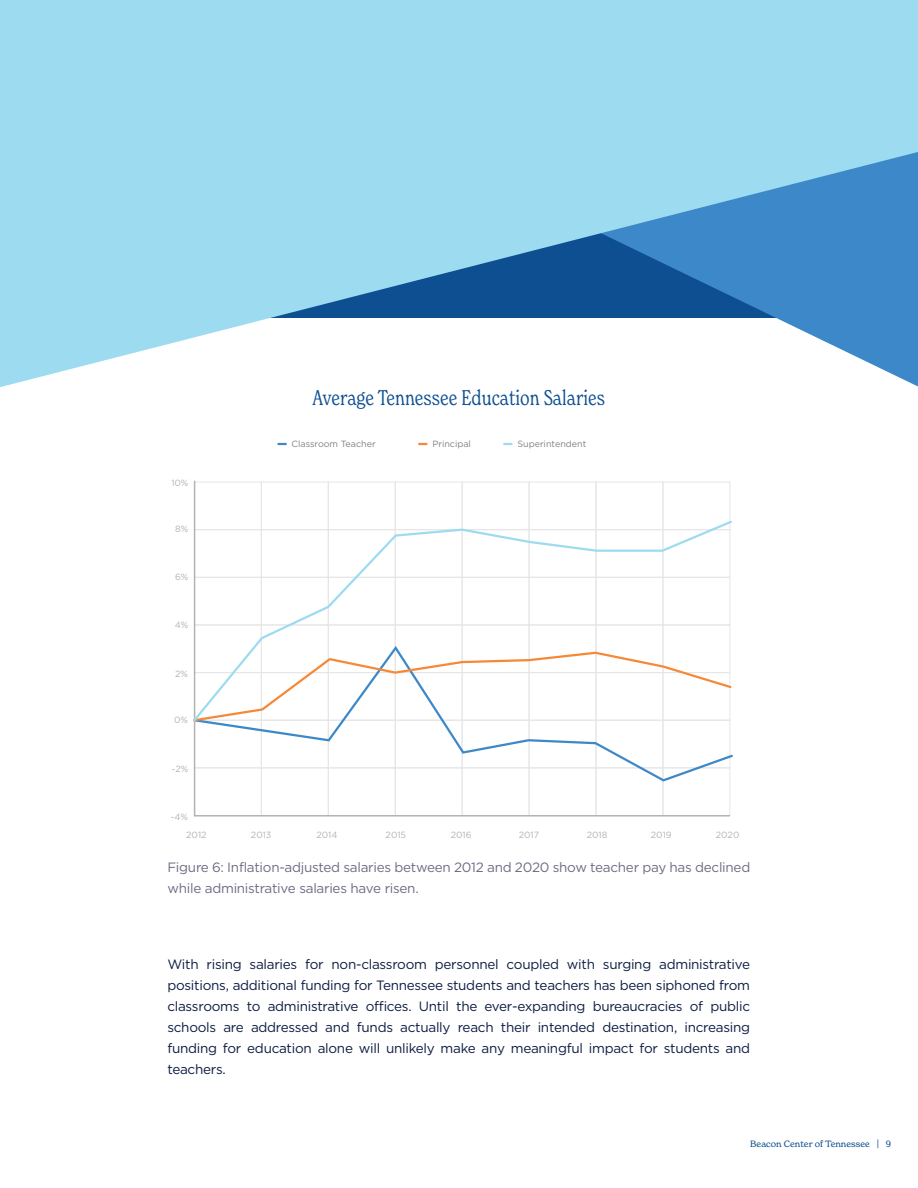
<style>
.page{position:relative;width:918px;height:1188px;background:#fff}
.page>*{position:absolute;margin:0;border:0;box-sizing:border-box;transform-origin:0 0}
.t1{font:300 condensed 21px "New Spirit";color:#0e4f91}
.t2{font:13.5px/21px "Gotham";letter-spacing:-.02em;color:#0c1b41;text-align:justify}
.t3{font:13.5px/21px "Gotham";letter-spacing:-.02em;color:#6d6c85}
.t4{font:9px "Gotham";color:#b3b3b3}
.t5{font:9px "Gotham";color:#808080}
.t6{font:9px "New Spirit";color:#0e4f91}
</style>
<div class="page">
<svg style="left:193px;top:480px;width:538px;height:337px"></svg>
<svg style="left:278px;top:443px;width:8px;height:2px"></svg>
<svg style="left:419px;top:443px;width:8px;height:2px"></svg>
<svg style="left:504px;top:443px;width:8px;height:2px"></svg>
<svg style="left:193px;top:723px;width:540px;height:60px"></svg>
<svg style="left:193px;top:519px;width:539px;height:204px"></svg>
<svg style="left:0;top:0;width:918px;height:387px;background:#97cee8"></svg>
<h1 class="t1" style="left:312px;top:384px;width:294px">Average Tennessee Education Salaries</h1>
<p class="t4" style="left:171px;top:478px;width:19px">10%</p>
<p class="t4" style="left:175px;top:523px;width:15px">8%</p>
<p class="t4" style="left:175px;top:572px;width:15px">6%</p>
<p class="t4" style="left:175px;top:620px;width:15px">4%</p>
<p class="t4" style="left:175px;top:668px;width:14px">2%</p>
<p class="t4" style="left:174px;top:715px;width:15px">0%</p>
<p class="t4" style="left:172px;top:763px;width:18px">-2%</p>
<p class="t4" style="left:171px;top:812px;width:19px">-4%</p>
<p class="t5" style="left:291px;top:439px;width:86px">Classroom Teacher</p>
<p class="t5" style="left:432px;top:439px;width:40px">Principal</p>
<p class="t5" style="left:517px;top:439px;width:71px">Superintendent</p>
<p class="t4" style="left:186px;top:829px;width:22px">2012</p>
<p class="t4" style="left:251px;top:829px;width:22px">2013</p>
<p class="t4" style="left:316px;top:829px;width:23px">2014</p>
<p class="t4" style="left:386px;top:829px;width:22px">2015</p>
<p class="t4" style="left:451px;top:829px;width:22px">2016</p>
<p class="t4" style="left:519px;top:829px;width:22px">2017</p>
<p class="t4" style="left:587px;top:829px;width:22px">2018</p>
<p class="t4" style="left:651px;top:829px;width:22px">2019</p>
<p class="t4" style="left:716px;top:829px;width:25px">2020</p>
<p class="t3" style="left:167px;top:856px;width:584px">Figure 6: Inflation-adjusted salaries between 2012 and 2020 show teacher pay has declined while administrative salaries have risen.</p>
<p class="t2" style="left:167px;top:954px;width:584px">With rising salaries for non-classroom personnel coupled with surging administrative positions, additional funding for Tennessee students and teachers has been siphoned from classrooms to administrative offices. Until the ever-expanding bureaucracies of public schools are addressed and funds actually reach their intended destination, increasing funding for education alone will unlikely make any meaningful impact for students and teachers.</p>
<p class="t6" style="left:750px;top:1138px;width:142px">Beacon Center of Tennessee | 9</p>
</div>
